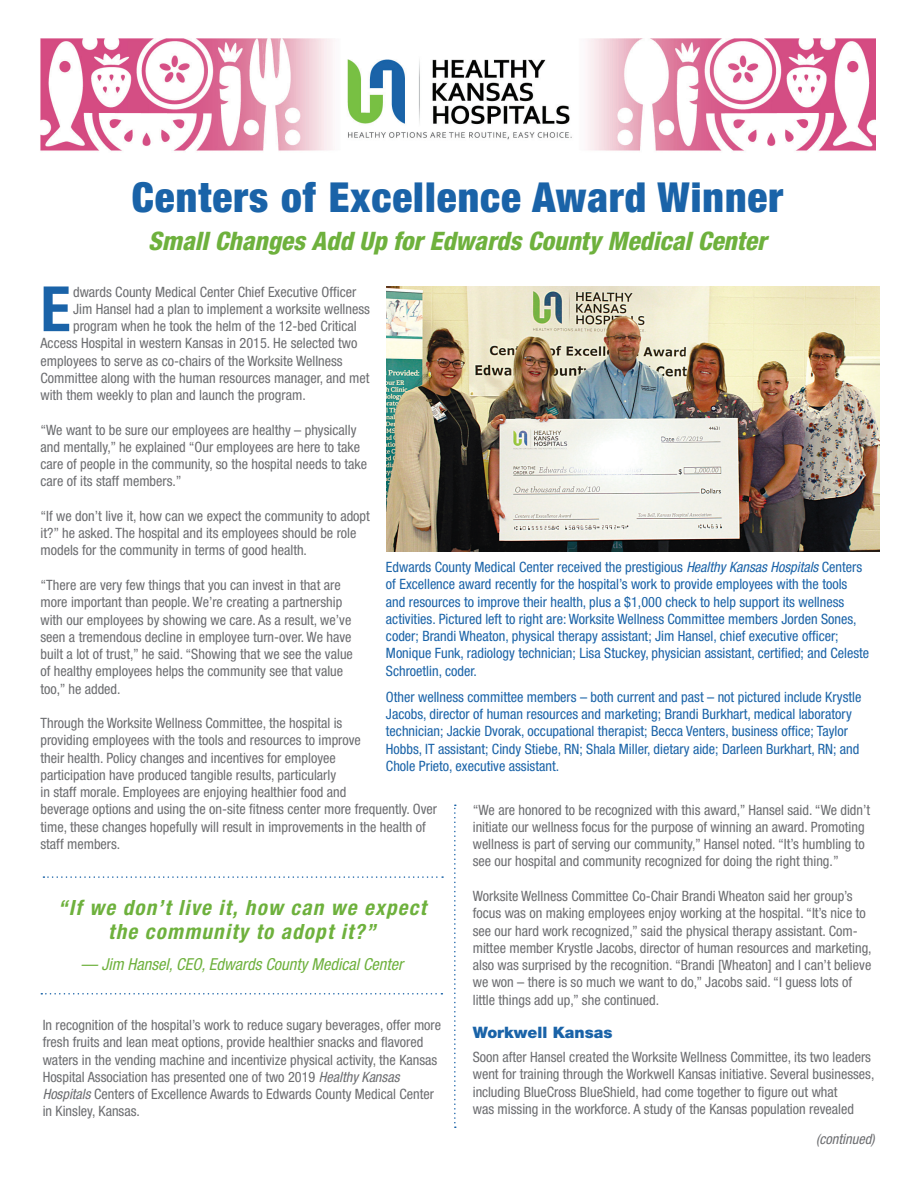
<style>
.page{position:relative;width:918px;height:1188px;background:#fff}
.page>*{position:absolute;margin:0;border:0;box-sizing:border-box;transform-origin:0 0}
.t1{font:700 condensed 62.55px "Helvetica Neue LT Std";color:#1a63a8}
.t2{font:900 condensed 41.4px "Helvetica Neue LT Std";letter-spacing:.025em;color:#1a63a8}
.t3{font:italic 800 condensed 25.5px "Helvetica Neue LT Std";color:#6eb13d}
.t4{font:italic 700 condensed 21px/24px "Helvetica Neue LT Std";letter-spacing:.06em;color:#6eb13d;text-align:center}
.t5{font:italic condensed 16.5px "Helvetica Neue LT Std";color:#6eb13d}
.t6{font:900 15.75px "Helvetica Neue LT Std";color:#1a63a8}
.t7{font:condensed 14.25px/17.2px "Helvetica Neue LT Std";color:#6c6d70}
.t8{font:condensed 14.25px/17.2px "Helvetica Neue LT Std";color:#1a63a8}
.t9{font:italic condensed 14.25px "Helvetica Neue LT Std";color:#6c6d70}
.s1{font-style:italic}
</style>
<div class="page">
<img style="left:40px;top:38px;width:836px;height:113px">
<svg style="left:454px;top:805px;width:2px;height:323px"></svg>
<svg style="left:43px;top:876px;width:400px;height:2px"></svg>
<svg style="left:41px;top:993px;width:401px;height:2px"></svg>
<img style="left:387px;top:286px;width:492px;height:265px">
<h2 class="t2" style="left:132px;top:171px;width:653px">Centers of Excellence Award Winner</h2>
<h3 class="t3" style="left:148px;top:225px;width:620px">Small Changes Add Up for Edwards County Medical Center</h3>
<h1 class="t1" style="left:40px;top:271px;width:32px">E</h1>
<p class="t7" style="left:73px;top:283px;width:285px">dwards County Medical Center Chief Executive Officer</p>
<p class="t7" style="left:73px;top:300px;width:298px">Jim Hansel had a plan to implement a worksite wellness</p>
<p class="t7" style="left:73px;top:317px;width:285px">program when he took the helm of the 12-bed Critical</p>
<p class="t7" style="left:40px;top:335px;width:318px">Access Hospital in western Kansas in 2015. He selected two</p>
<p class="t7" style="left:40px;top:352px;width:304px">employees to serve as co-chairs of the Worksite Wellness</p>
<p class="t7" style="left:40px;top:369px;width:330px">Committee along with the human resources manager, and met</p>
<p class="t7" style="left:40px;top:386px;width:267px">with them weekly to plan and launch the program.</p>
<p class="t7" style="left:40px;top:421px;width:328px">“We want to be sure our employees are healthy – physically and mentally,” he explained “Our employees are here to take care of people in the community, so the hospital needs to take care of its staff members.”</p>
<p class="t7" style="left:40px;top:507px;width:331px">“If we don’t live it, how can we expect the community to adopt it?” he asked. The hospital and its employees should be role models for the community in terms of good health.</p>
<p class="t7" style="left:40px;top:576px;width:314px">“There are very few things that you can invest in that are more important than people. We’re creating a partnership with our employees by showing we care. As a result, we’ve seen a tremendous decline in employee turn-over. We have built a lot of trust,” he said. “Showing that we see the value of healthy employees helps the community see that value too,” he added.</p>
<p class="t7" style="left:40px;top:714px;width:398px">Through the Worksite Wellness Committee, the hospital is<br>providing employees with the tools and resources to improve<br>their health. Policy changes and incentives for employee<br>participation have produced tangible results, particularly<br>in staff morale. Employees are enjoying healthier food and<br>beverage options and using the on-site fitness center more frequently. Over time, these changes hopefully will result in improvements in the health of staff members.</p>
<p class="t8" style="left:386px;top:558px;width:485px">Edwards County Medical Center received the prestigious <span class="s1">Healthy Kansas Hospitals</span> Centers of Excellence award recently for the hospital’s work to provide employees with the tools and resources to improve their health, plus a $1,000 check to help support its wellness activities. Pictured left to right are: Worksite Wellness Committee members Jorden Sones, coder; Brandi Wheaton, physical therapy assistant; Jim Hansel, chief executive officer; Monique Funk, radiology technician; Lisa Stuckey, physician assistant, certified; and Celeste Schroetlin, coder.</p>
<p class="t8" style="left:386px;top:688px;width:477px">Other wellness committee members – both current and past – not pictured include Krystle Jacobs, director of human resources and marketing; Brandi Burkhart, medical laboratory technician; Jackie Dvorak, occupational therapist; Becca Venters, business office; Taylor Hobbs, IT assistant; Cindy Stiebe, RN; Shala Miller, dietary aide; Darleen Burkhart, RN; and Chole Prieto, executive assistant.</p>
<p class="t7" style="left:473px;top:801px;width:399px">“We are honored to be recognized with this award,” Hansel said. “We didn’t initiate our wellness focus for the purpose of winning an award. Promoting wellness is part of serving our community,” Hansel noted. “It’s humbling to see our hospital and community recognized for doing the right thing.”</p>
<p class="t7" style="left:473px;top:887px;width:400px">Worksite Wellness Committee Co-Chair Brandi Wheaton said her group’s focus was on making employees enjoy working at the hospital. “It’s nice to see our hard work recognized,” said the physical therapy assistant. Com&shy;mittee member Krystle Jacobs, director of human resources and marketing, also was surprised by the recognition. “Brandi [Wheaton] and I can’t believe we won – there is so much we want to do,” Jacobs said. “I guess lots of little things add up,” she continued.</p>
<p class="t6" style="left:473px;top:1023px;width:141px">Workwell Kansas</p>
<p class="t7" style="left:473px;top:1048px;width:403px">Soon after Hansel created the Worksite Wellness Committee, its two leaders went for training through the Workwell Kansas initiative. Several businesses, including BlueCross BlueShield, had come together to figure out what<br>was missing in the workforce. A study of the Kansas population revealed</p>
<h3 class="t4" style="left:58px;top:896px;width:370px">“If we don’t live it, how can we expect the community to adopt it?”</h3>
<p class="t5" style="left:81px;top:954px;width:324px">— Jim Hansel, CEO, Edwards County Medical Center</p>
<p class="t7" style="left:43px;top:1016px;width:400px">In recognition of the hospital’s work to reduce sugary beverages, offer more fresh fruits and lean meat options, provide healthier snacks and flavored waters in the vending machine and incentivize physical activity, the Kansas Hospital Association has presented one of two 2019 <span class="s1">Healthy Kansas Hospitals</span> Centers of Excellence Awards to Edwards County Medical Center in Kinsley, Kansas.</p>
<p class="t9" style="left:816px;top:1131px;width:60px">(continued)</p>
</div>
